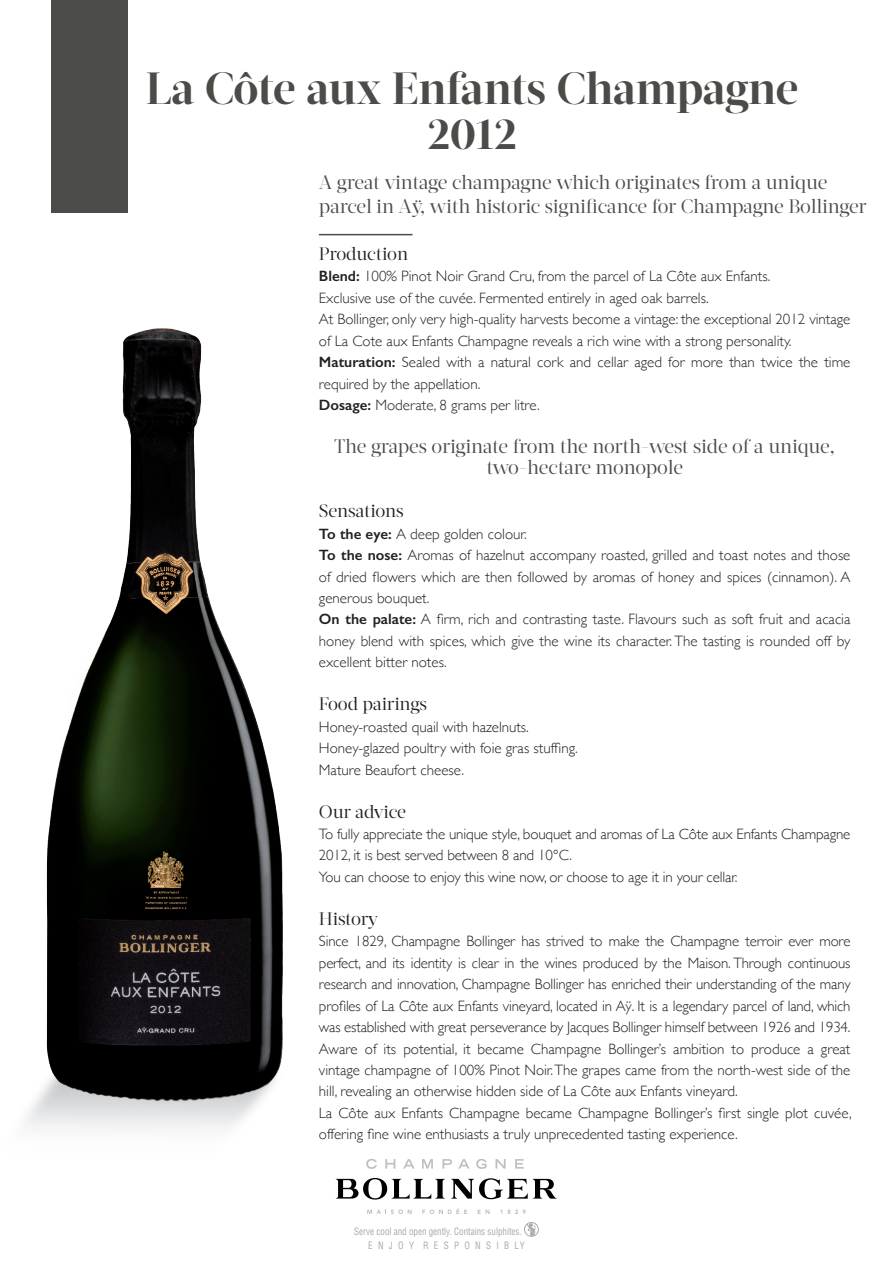
<style>
.page{position:relative;width:893px;height:1263px;background:#fff}
.page>*{position:absolute;margin:0;border:0;box-sizing:border-box;transform-origin:0 0}
.t1{font:700 45px/45px "Acta Display";letter-spacing:-.015em;color:#4b4b48;text-align:center}
.t2{font:19.5px/21.5px "Acta Display";letter-spacing:-.015em;color:#4b4b48;text-align:center}
.t3{font:18px "Acta Display";letter-spacing:-.01em;color:#231f20}
.t4{font:300 15px/21.5px "Gill Sans";color:#231f20}
.t5{font:condensed 9.9px/13.5px "Helvetica";color:#a8a9ad;text-align:right;scale:.91 1}
.s1{font-weight:600}
</style>
<div class="page">
<svg style="left:335px;top:1178px;width:110px;height:21px"></svg>
<svg style="left:451px;top:1178px;width:107px;height:21px"></svg>
<svg style="left:366px;top:1159px;width:11px;height:10px"></svg>
<svg style="left:385px;top:1159px;width:10px;height:9px"></svg>
<svg style="left:403px;top:1159px;width:11px;height:9px"></svg>
<svg style="left:422px;top:1159px;width:11px;height:9px"></svg>
<svg style="left:442px;top:1159px;width:10px;height:9px"></svg>
<svg style="left:458px;top:1159px;width:11px;height:9px"></svg>
<svg style="left:476px;top:1159px;width:11px;height:10px"></svg>
<svg style="left:495px;top:1159px;width:11px;height:9px"></svg>
<svg style="left:515px;top:1159px;width:9px;height:9px"></svg>
<svg style="left:367px;top:1209px;width:45px;height:5px"></svg>
<svg style="left:422px;top:1208px;width:45px;height:6px"></svg>
<svg style="left:478px;top:1209px;width:11px;height:5px"></svg>
<svg style="left:500px;top:1209px;width:26px;height:5px"></svg>
<div style="left:51px;top:0;width:77px;height:213px;background:#4b4b48"></div>
<hr style="left:319px;top:234px;width:93px;height:1px;background:#4b4b48">
<svg style="left:524px;top:1222px;width:15px;height:15px"></svg>
<img style="left:28px;top:328px;width:255px;height:778px">
<h1 class="t1" style="left:146px;top:67px;width:654px">La Côte aux Enfants Champagne<br>2012</h1>
<h2 class="t2" style="left:319px;top:171px;width:549px;line-height:23.4px;text-align:left">A great vintage champagne which originates from a unique parcel in Aÿ, with historic significance for Champagne Bollinger</h2>
<p class="t3" style="left:319px;top:243px;width:91px">Production</p>
<p class="t4" style="left:319px;top:265px;width:533px"><span class="s1">Blend:</span> 100% Pinot Noir Grand Cru, from the parcel of La Côte aux Enfants.<br>Exclusive use of the cuvée. Fermented entirely in aged oak barrels.<br>At Bollinger, only very high-quality harvests become a vintage: the exceptional 2012 vintage of La Cote aux Enfants Champagne reveals a rich wine with a strong personality.<br><span class="s1">Maturation:</span> Sealed with a natural cork and cellar aged for more than twice the time required by the appellation.<br><span class="s1">Dosage:</span> Moderate, 8 grams per litre.</p>
<h2 class="t2" style="left:334px;top:436px;width:502px">The grapes originate from the north-west side of a unique, two-hectare monopole</h2>
<p class="t3" style="left:319px;top:500px;width:86px">Sensations</p>
<p class="t4" style="left:319px;top:522px;width:533px"><span class="s1">To the eye:</span> A deep golden colour.<br><span class="s1">To the nose:</span> Aromas of hazelnut accompany roasted, grilled and toast notes and those of dried flowers which are then followed by aromas of honey and spices (cinnamon). A generous bouquet.<br><span class="s1">On the palate:</span> A firm, rich and contrasting taste. Flavours such as soft fruit and acacia honey blend with spices, which give the wine its character. The tasting is rounded off by excellent bitter notes.</p>
<p class="t3" style="left:319px;top:693px;width:110px">Food pairings</p>
<p class="t4" style="left:319px;top:715px;width:260px">Honey-roasted quail with hazelnuts.<br>Honey-glazed poultry with foie gras stuffing.<br>Mature Beaufort cheese.</p>
<p class="t3" style="left:319px;top:801px;width:89px">Our advice</p>
<p class="t4" style="left:319px;top:823px;width:533px">To fully appreciate the unique style, bouquet and aromas of La Côte aux Enfants Champagne<br>2012, it is best served between 8 and 10°C.<br>You can choose to enjoy this wine now, or choose to age it in your cellar.</p>
<p class="t3" style="left:319px;top:908px;width:61px">History</p>
<p class="t4" style="left:319px;top:930px;width:534px">Since 1829, Champagne Bollinger has strived to make the Champagne terroir ever more perfect, and its identity is clear in the wines produced by the Maison. Through continuous research and innovation, Champagne Bollinger has enriched their understanding of the many profiles of La Côte aux Enfants vineyard, located in Aÿ. It is a legendary parcel of land, which was established with great perseverance by Jacques Bollinger himself between 1926 and 1934.<br>Aware of its potential, it became Champagne Bollinger’s ambition to produce a great vintage champagne of 100% Pinot Noir. The grapes came from the north-west side of the hill, revealing an otherwise hidden side of La Côte aux Enfants vineyard.<br>La Côte aux Enfants Champagne became Champagne Bollinger’s first single plot cuvée, offering fine wine enthusiasts a truly unprecedented tasting experience.</p>
<p class="t5" style="left:354px;top:1225px;width:189px">Serve cool and open gently. Contains sulphites.<br>E N J O Y R E S P O N S I B LY</p>
</div>
